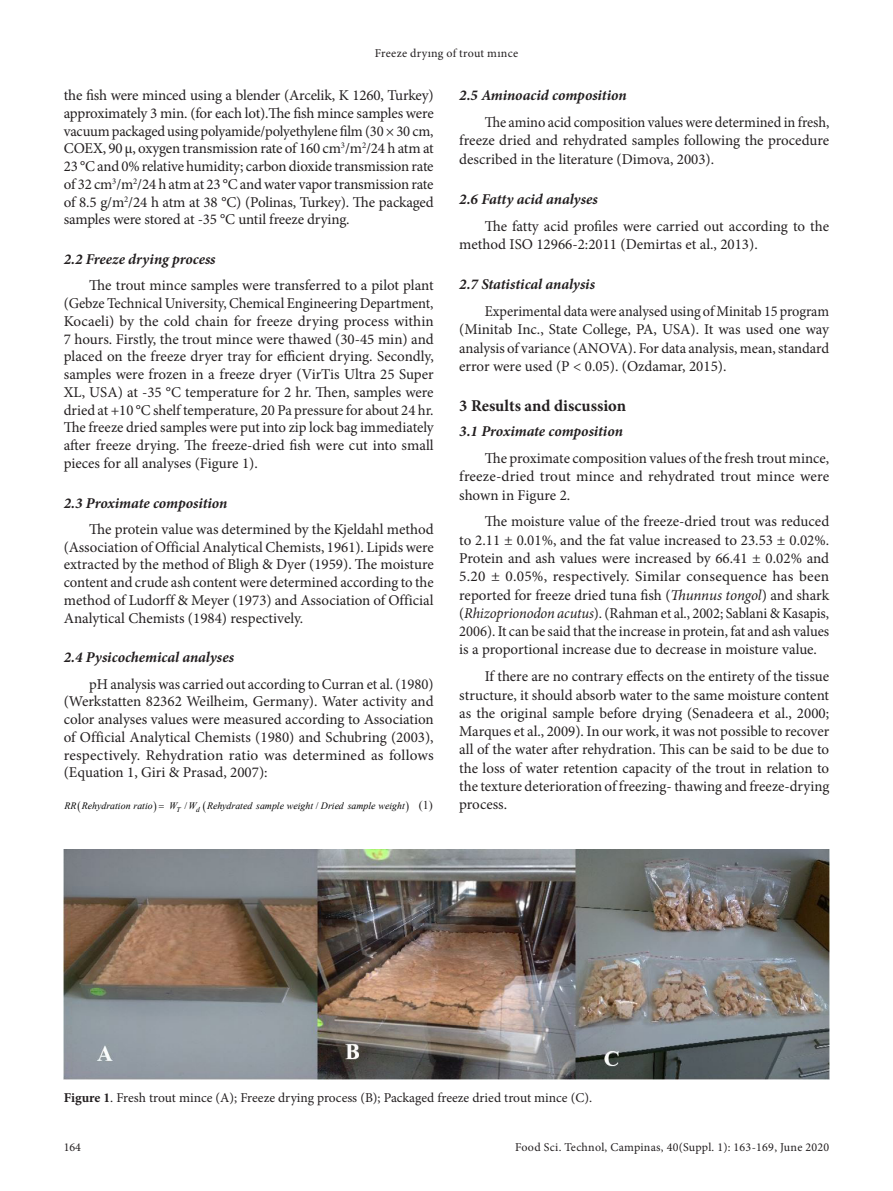
<style>
.page{position:relative;width:893px;height:1191px;background:#fff}
.page>*{position:absolute;margin:0;border:0;box-sizing:border-box;transform-origin:0 0}
.Heading1{font:700 16.5px "Minion Pro";color:#231f20}
.Paragraph{font:15px/17.7px "Minion Pro";color:#231f20;text-align:justify}
.Paragraph-2{font:15px/18.3px "Minion Pro";color:#231f20;text-align:justify;scale:.95 1}
.Paragraph-3{font:15px/18.3px "Minion Pro";color:#231f20;text-align:justify;scale:.96 1}
.Heading2{font:italic 700 15px "Minion Pro";letter-spacing:-.005em;color:#231f20}
.Heading2Alt{font:italic 700 15px "Minion Pro";letter-spacing:-.005em;color:#231f20}
.FigureCaption{font:13.5px "Minion Pro";color:#231f20}
.t1{font:12px "Minion Pro";letter-spacing:.025em;color:#231f20}
.Equation{font:12px "Times New Roman";color:#231f20}
.t2{font:italic 9.75px "Times New Roman";color:#000}
.t3{font:9.75px "Times New Roman";color:#000}
.t4{font:italic 7.35px "Times New Roman";color:#000}
.s1{font-style:italic}
.s2{font-weight:700}
</style>
<div class="page">
<img style="left:64px;top:849px;width:765px;height:230px">
<p class="t1" style="left:375px;top:45px;width:145px">Freeze dryıng of trout mınce</p>
<p class="Paragraph" style="left:64px;top:87px;width:371px">the fish were minced using a blender (Arcelik, K 1260, Turkey) approximately 3 min. (for each lot).The fish mince samples were vacuum packaged using polyamide/polyethylene film (30 × 30 cm, COEX, 90 µ, oxygen transmission rate of 160 cm<sup>3</sup>/m<sup>2</sup>/24 h atm at 23 °C and 0% relative humidity; carbon dioxide transmission rate of 32 cm<sup>3</sup>/m<sup>2</sup>/24 h atm at 23 °C and water vapor transmission rate of 8.5 g/m<sup>2</sup>/24 h atm at 38 °C) (Polinas, Turkey). The packaged samples were stored at -35 °C until freeze drying.</p>
<p class="Heading2" style="left:64px;top:249px;width:153px">2.2 Freeze drying process</p>
<p class="Paragraph" style="left:64px;top:277px;width:371px;text-indent:26px">The trout mince samples were transferred to a pilot plant (Gebze Technical University, Chemical Engineering Department, Kocaeli) by the cold chain for freeze drying process within 7 hours. Firstly, the trout mince were thawed (30-45 min) and placed on the freeze dryer tray for efficient drying. Secondly, samples were frozen in a freeze dryer (VirTis Ultra 25 Super XL, USA) at -35 °C temperature for 2 hr. Then, samples were dried at +10 °C shelf temperature, 20 Pa pressure for about 24 hr.<br>The freeze dried samples were put into zip lock bag immediately after freeze drying. The freeze-dried fish were cut into small pieces for all analyses (Figure 1).</p>
<p class="Heading2" style="left:64px;top:492px;width:165px">2.3 Proximate composition</p>
<p class="Paragraph" style="left:64px;top:520px;width:371px;text-indent:26px">The protein value was determined by the Kjeldahl method (Association of Official Analytical Chemists, 1961). Lipids were extracted by the method of Bligh &amp; Dyer (1959). The moisture content and crude ash content were determined according to the method of Ludorff &amp; Meyer (1973) and Association of Official Analytical Chemists (1984) respectively.</p>
<p class="Heading2" style="left:64px;top:647px;width:172px">2.4 Pysicochemical analyses</p>
<p class="Paragraph" style="left:64px;top:675px;width:371px;text-indent:26px">pH analysis was carried out according to Curran et al. (1980) (Werkstatten 82362 Weilheim, Germany). Water activity and color analyses values were measured according to Association of Official Analytical Chemists (1980) and Schubring (2003), respectively. Rehydration ratio was determined as follows (Equation 1, Giri &amp; Prasad, 2007):</p>
<p class="t2" style="left:64px;top:799px;width:90px">RR Rehydration ratio</p>
<p class="t2" style="left:169px;top:799px;width:237px">W W Rehydrated sample weight Dried sample weight</p>
<p class="Heading2" style="left:459px;top:85px;width:169px">2.5 Aminoacid composition</p>
<p class="Paragraph-3" style="left:459px;top:113px;width:387px;text-indent:26px">The amino acid composition values were determined in fresh, freeze dried and rehydrated samples following the procedure described in the literature (Dimova, 2003).</p>
<p class="Heading2" style="left:459px;top:188px;width:140px">2.6 Fatty acid analyses</p>
<p class="Paragraph" style="left:459px;top:217px;width:371px;line-height:18.3px;text-indent:26px">The fatty acid profiles were carried out according to the method ISO 12966-2:2011 (Demirtas et al., 2013).</p>
<p class="Heading2" style="left:459px;top:274px;width:137px">2.7 Statistical analysis</p>
<p class="Paragraph-2" style="left:459px;top:302px;width:391px;text-indent:26px">Experimental data were analysed using of Minitab 15 program (Minitab Inc., State College, PA, USA). It was used one way analysis of variance (ANOVA). For data analysis, mean, standard error were used (P &lt; 0.05). (Ozdamar, 2015).</p>
<p class="Heading1" style="left:459px;top:394px;width:168px">3 Results and discussion</p>
<p class="Heading2Alt" style="left:459px;top:421px;width:165px">3.1 Proximate composition</p>
<p class="Paragraph" style="left:459px;top:449px;width:371px;line-height:18.3px;text-indent:26px">The proximate composition values of the fresh trout mince, freeze-dried trout mince and rehydrated trout mince were shown in Figure 2.</p>
<p class="Paragraph" style="left:459px;top:512px;width:371px;line-height:18.3px;text-indent:26px">The moisture value of the freeze-dried trout was reduced to 2.11 ± 0.01%, and the fat value increased to 23.53 ± 0.02%.<br>Protein and ash values were increased by 66.41 ± 0.02% and 5.20 ± 0.05%, respectively. Similar consequence has been reported for freeze dried tuna fish (<span class="s1">Thunnus tongol</span>) and shark (<span class="s1">Rhizoprionodon acutus</span>). (Rahman et al., 2002; Sablani &amp; Kasapis, 2006). It can be said that the increase in protein, fat and ash values is a proportional increase due to decrease in moisture value.</p>
<p class="Paragraph" style="left:459px;top:667px;width:372px;line-height:18.3px;text-indent:26px">If there are no contrary effects on the entirety of the tissue structure, it should absorb water to the same moisture content as the original sample before drying (Senadeera et al., 2000; Marques et al., 2009). In our work, it was not possible to recover all of the water after rehydration. This can be said to be due to the loss of water retention capacity of the trout in relation to the texture deterioration of freezing- thawing and freeze-drying process.</p>
<p class="t3" style="left:184px;top:799px;width:4px">/</p>
<p class="t3" style="left:316px;top:799px;width:4px">/</p>
<p class="Equation" style="left:419px;top:796px;width:15px">(1)</p>
<p class="t4" style="left:176px;top:804px;width:6px">T</p>
<p class="t4" style="left:196px;top:804px;width:5px">d</p>
<p class="FigureCaption" style="left:64px;top:1088px;width:530px"><span class="s2">Figure 1</span>. Fresh trout mince (A); Freeze drying process (B); Packaged freeze dried trout mince (C).</p>
<p class="t1" style="left:515px;top:1139px;width:316px">Food Sci. Technol, Campinas, 40(Suppl. 1): 163-169, June 2020</p>
</div>
